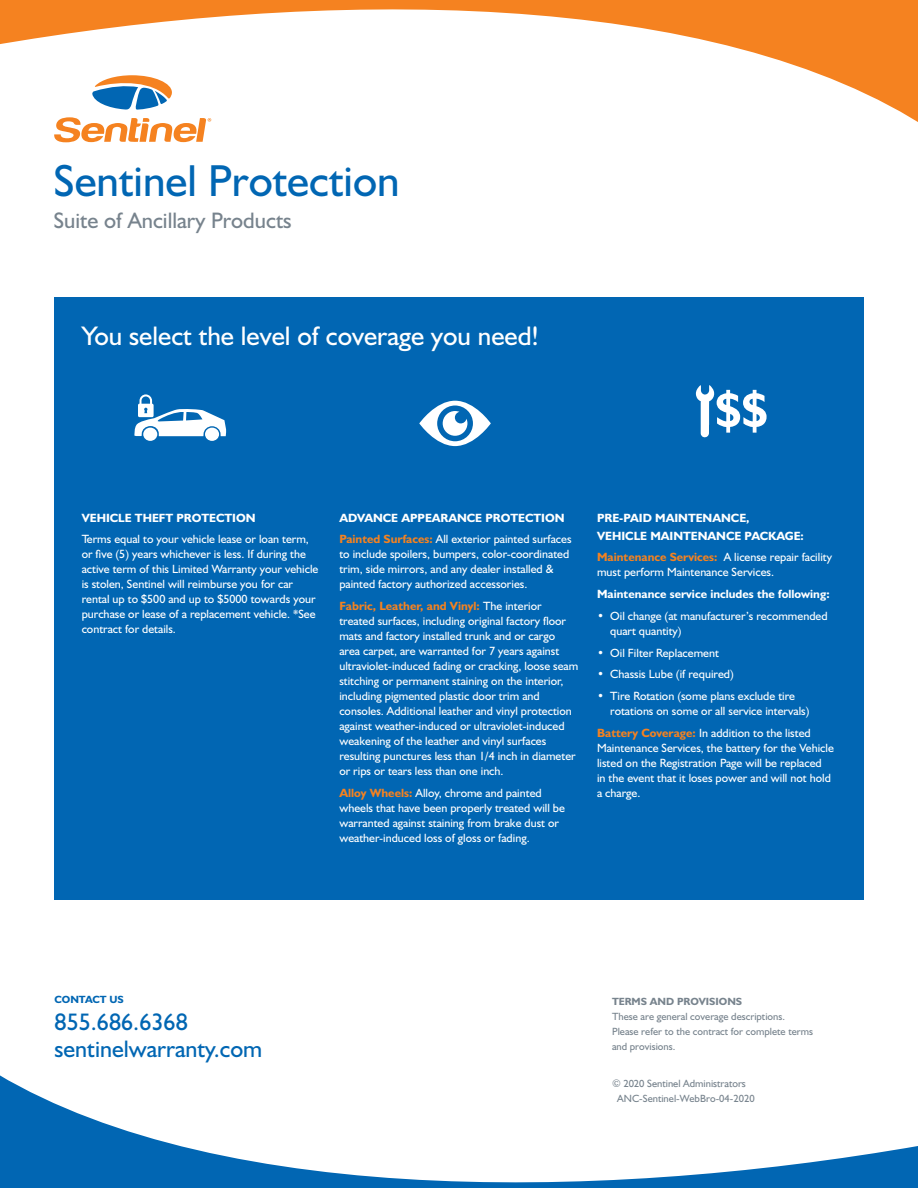
<style>
.page{position:relative;width:918px;height:1188px;background:#fff}
.page>*{position:absolute;margin:0;border:0;box-sizing:border-box;transform-origin:0 0}
.t1{font:45px "Humanist 521 BT";color:#0166b3}
.t2{font:27px "Humanist 521 BT";color:#fff}
.t3{font:24px/27px "Humanist 521 BT";color:#0166b3}
.t4{font:22.5px "Humanist 521 BT";color:#77838d}
.t5{font:12px/15px "Humanist 521 BT";color:#fff}
.t6{font:700 12px/21.8px "Humanist 521 BT";color:#fff}
.t7{font:10.5px/15px "Humanist 521 BT";color:#77838d}
.t8{font:700 10.5px "Humanist 521 BT";color:#77838d}
.t9{font:700 10.5px "Humanist 521 BT";color:#0166b3}
.s1{color:#f58220}
.s2{font-weight:400}
.s3{font-weight:700;color:#f58220}
</style>
<div class="page">
<div style="left:55px;top:297px;width:809px;height:602px;background:#0166b3"></div>
<svg style="left:419px;top:401px;width:72px;height:45px"></svg>
<svg style="left:695px;top:385px;width:72px;height:53px"></svg>
<div style="left:205px;top:428px;width:14px;height:13px;background:#fff;border-radius:50%"></div>
<div style="left:143px;top:428px;width:14px;height:13px;background:#fff;border-radius:50%"></div>
<svg style="left:134px;top:394px;width:92px;height:42px"></svg>
<svg style="left:0;top:0;width:918px;height:122px"></svg>
<svg style="left:0;top:1075px;width:918px;height:113px"></svg>
<svg style="left:92px;top:75px;width:80px;height:35px"></svg>
<svg style="left:54px;top:117px;width:157px;height:25px"></svg>
<h1 class="t1" style="left:54px;top:153px;width:347px">Sentinel Protection</h1>
<h3 class="t4" style="left:54px;top:206px;width:239px">Suite of Ancillary Products</h3>
<h2 class="t2" style="left:82px;top:319px;width:458px">You select the level of coverage you need!</h2>
<p class="t6" style="left:82px;top:506px;width:175px">VEHICLE THEFT PROTECTION</p>
<p class="t5" style="left:82px;top:532px;width:238px">Terms equal to your vehicle lease or loan term, or five (5) years whichever is less. If during the active term of this Limited Warranty your vehicle is stolen, Sentinel will reimburse you for car rental up to $500 and up to $5000 towards your purchase or lease of a replacement vehicle. *See contract for details.</p>
<p class="t6" style="left:339px;top:506px;width:234px">ADVANCE APPEARANCE PROTECTION<br><span class="s1">Painted Surfaces:</span> <span class="s2">All exterior painted surfaces</span></p>
<p class="t5" style="left:339px;top:547px;width:231px">to include spoilers, bumpers, color-coordinated trim, side mirrors, and any dealer installed &amp; painted factory authorized accessories.</p>
<p class="t5" style="left:339px;top:598px;width:241px"><span class="s3">Fabric, Leather, and Vinyl:</span> The interior treated surfaces, including original factory floor mats and factory installed trunk and or cargo area carpet, are warranted for 7 years against ultraviolet-induced fading or cracking, loose seam stitching or permanent staining on the interior, including pigmented plastic door trim and consoles. Additional leather and vinyl protection against weather-induced or ultraviolet-induced weakening of the leather and vinyl surfaces resulting punctures less than 1/4 inch in diameter or rips or tears less than one inch.</p>
<p class="t5" style="left:339px;top:785px;width:227px"><span class="s3">Alloy Wheels:</span> Alloy, chrome and painted wheels that have been properly treated will be warranted against staining from brake dust or weather-induced loss of gloss or fading.</p>
<p class="t6" style="left:597px;top:508px;width:208px;line-height:18px">PRE-PAID MAINTENANCE,<br>VEHICLE MAINTENANCE PACKAGE:</p>
<p class="t5" style="left:597px;top:550px;width:237px"><span class="s3">Maintenance Services:</span> A license repair facility must perform Maintenance Services.</p>
<p class="t6" style="left:597px;top:583px;width:234px">Maintenance service includes the following:</p>
<p class="t5" style="left:610px;top:608px;width:219px;text-indent:-13px">• Oil change (at manufacturer’s recommended quart quantity)</p>
<p class="t5" style="left:597px;top:645px;width:123px">• Oil Filter Replacement</p>
<p class="t5" style="left:597px;top:666px;width:138px">• Chassis Lube (if required)</p>
<p class="t5" style="left:610px;top:688px;width:201px;text-indent:-13px">• Tire Rotation (some plans exclude tire rotations on some or all service intervals)</p>
<p class="t5" style="left:597px;top:725px;width:238px"><span class="s3">Battery Coverage:</span> In addition to the listed Maintenance Services, the battery for the Vehicle listed on the Registration Page will be replaced<br>in the event that it loses power and will not hold a charge.</p>
<p class="t9" style="left:55px;top:993px;width:71px">CONTACT US</p>
<h3 class="t3" style="left:55px;top:1008px;width:209px">855.686.6368 sentinelwarranty.com</h3>
<p class="t8" style="left:612px;top:995px;width:132px">TERMS AND PROVISIONS</p>
<p class="t7" style="left:612px;top:1009px;width:203px">These are general coverage descriptions.<br>Please refer to the contract for complete terms and provisions.</p>
<p class="t7" style="left:617px;top:1076px;width:139px;text-indent:-5px">© 2020 Sentinel Administrators<br>ANC-Sentinel-WebBro-04-2020</p>
</div>
